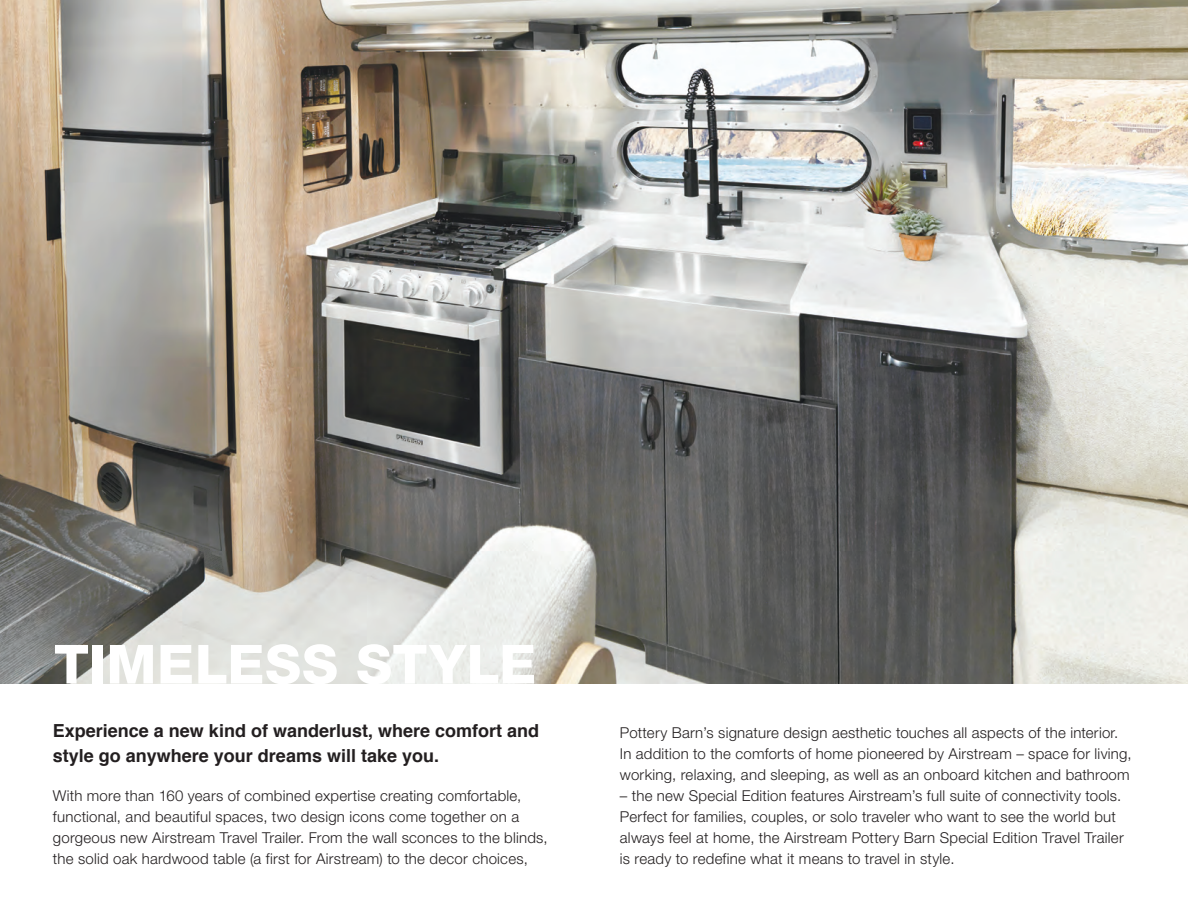
<style>
.page{position:relative;width:1188px;height:918px;background:#fff}
.page>*{position:absolute;margin:0;border:0;box-sizing:border-box;transform-origin:0 0}
.Paragraph_Style_1{font:800 54px "Helvetica Neue LT Std";letter-spacing:.01em;color:#fff}
.Paragraph_Style_1-2{font:700 18px/25.2px "Helvetica";color:#231f20}
.Paragraph_Style_1-3{font:300 15px/21px "Helvetica Neue LT Std";letter-spacing:.015em;color:#231f20}
</style>
<div class="page">
<img style="left:0;top:0;width:1188px;height:683px">
<p class="Paragraph_Style_1" style="left:54px;top:632px;width:484px">TIMELESS STYLE</p>
<p class="Paragraph_Style_1-2" style="left:53px;top:718px;width:488px">Experience a new kind of wanderlust, where comfort and style go anywhere your dreams will take you.</p>
<p class="Paragraph_Style_1-3" style="left:53px;top:785px;width:496px">With more than 160 years of combined expertise creating comfortable, functional, and beautiful spaces, two design icons come together on a gorgeous new Airstream Travel Trailer. From the wall sconces to the blinds, the solid oak hardwood table (a first for Airstream) to the decor choices,</p>
<p class="Paragraph_Style_1-3" style="left:620px;top:722px;width:513px">Pottery Barn’s signature design aesthetic touches all aspects of the interior.<br>In addition to the comforts of home pioneered by Airstream – space for living, working, relaxing, and sleeping, as well as an onboard kitchen and bathroom</p>
<p class="Paragraph_Style_1-3" style="left:620px;top:785px;width:505px">– the new Special Edition features Airstream’s full suite of connectivity tools.<br>Perfect for families, couples, or solo traveler who want to see the world but always feel at home, the Airstream Pottery Barn Special Edition Travel Trailer is ready to redefine what it means to travel in style.</p>
</div>
